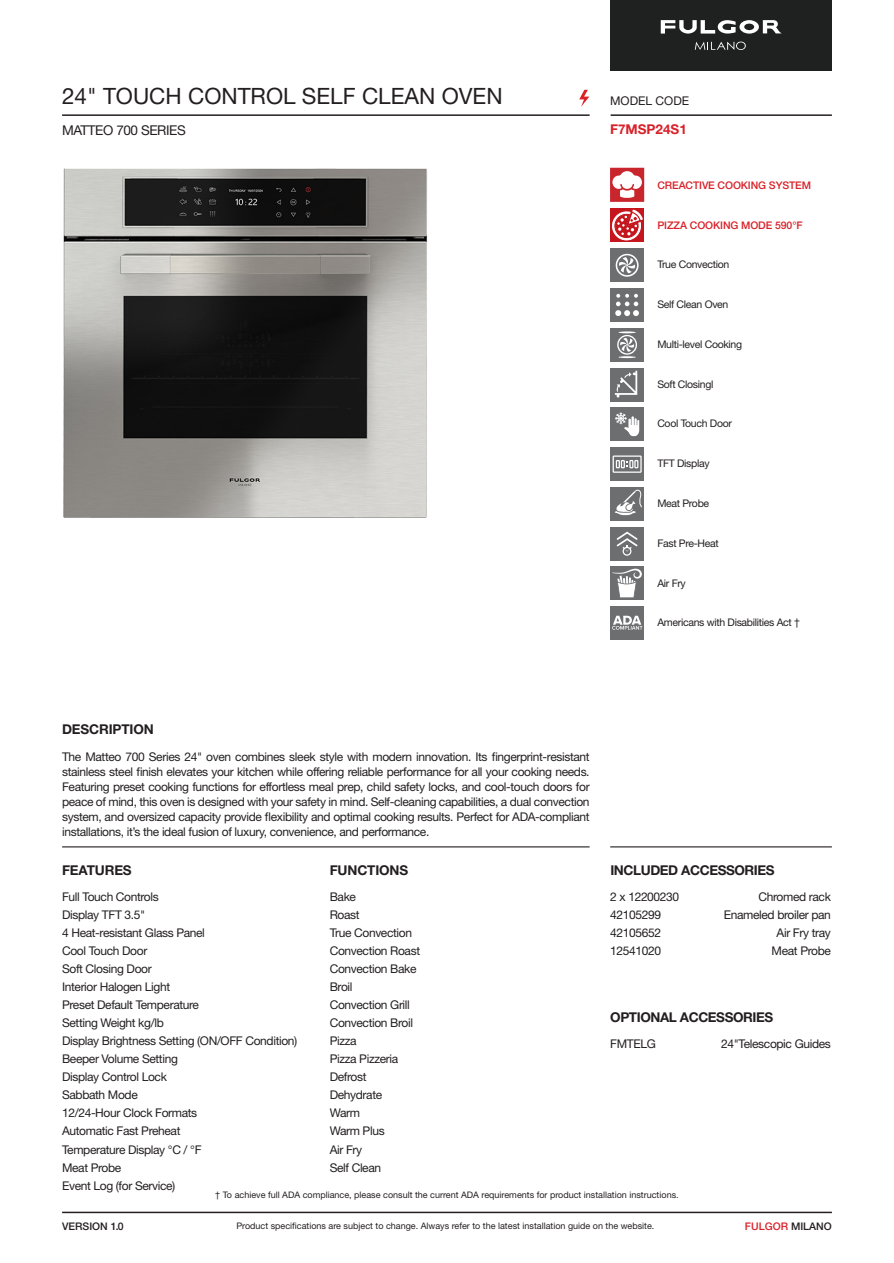
<style>
.page{position:relative;width:894px;height:1263px;background:#fff}
.page>*{position:absolute;margin:0;border:0;box-sizing:border-box;transform-origin:0 0}
.t1{font:22.5px "Helvetica Neue LT Std";color:#231f20}
.t2{font:700 13.5px "Helvetica Neue LT Std";letter-spacing:-.03em;color:#231f20}
.t3{font:700 13.5px "Helvetica Neue LT Std";letter-spacing:-.01em;color:#231f20}
.t4{font:13.5px "Helvetica Neue LT Std";letter-spacing:-.03em;color:#231f20}
.t5{font:700 13.5px "Helvetica Neue LT Std";color:#d92129}
.Spec_Section{font:12px/15px "Helvetica Neue LT Std";letter-spacing:-.03em;color:#231f20;text-align:justify}
.Accessory_Section{font:12px "Helvetica Neue LT Std";letter-spacing:-.03em;color:#231f20}
.Spec_Section-2{font:12px "Helvetica Neue LT Std";color:#231f20}
.Features_Section{font:10.5px "Helvetica Neue LT Std";letter-spacing:-.03em;color:#231f20}
.Features_Section-2{font:500 10.5px "Helvetica Neue LT Std";letter-spacing:-.01em;color:#d92129}
.t6{font:500 10.5px "Helvetica Neue LT Std";color:#231f20}
.t7{font:9px "Helvetica Neue LT Std";color:#231f20}
.s1{color:#231f20}
</style>
<div class="page">
<hr style="left:62px;top:1211px;width:769px;height:2px;background:#231f20">
<hr style="left:62px;top:114px;width:527px;height:2px;background:#231f20">
<hr style="left:610px;top:114px;width:221px;height:2px;background:#231f20">
<div style="left:610px;top:0;width:221px;height:70px;background:#1f2020"></div>
<svg style="left:660px;top:20px;width:121px;height:14px"></svg>
<svg style="left:694px;top:42px;width:51px;height:8px"></svg>
<hr style="left:62px;top:846px;width:527px;height:1px;background:#231f20">
<hr style="left:610px;top:846px;width:221px;height:1px;background:#231f20">
<img style="left:63px;top:168px;width:364px;height:350px">
<svg style="left:610px;top:208px;width:33px;height:34px"></svg>
<svg style="left:610px;top:209px;width:32px;height:31px"></svg>
<svg style="left:610px;top:168px;width:33px;height:34px"></svg>
<div style="left:610px;top:248px;width:33px;height:34px;background:#6d6e70"></div>
<svg style="left:615px;top:254px;width:23px;height:23px"></svg>
<div style="left:610px;top:368px;width:33px;height:33px;background:#6d6e70"></div>
<svg style="left:614px;top:371px;width:23px;height:26px"></svg>
<div style="left:610px;top:487px;width:33px;height:34px;background:#6d6e70"></div>
<svg style="left:614px;top:489px;width:28px;height:27px"></svg>
<div style="left:610px;top:288px;width:33px;height:34px;background:#6d6e70"></div>
<svg style="left:615px;top:294px;width:23px;height:22px"></svg>
<div style="left:610px;top:407px;width:33px;height:34px;background:#6d6e70"></div>
<svg style="left:615px;top:412px;width:24px;height:24px"></svg>
<div style="left:610px;top:527px;width:33px;height:33px;background:#6d6e70"></div>
<svg style="left:616px;top:531px;width:21px;height:25px"></svg>
<div style="left:610px;top:566px;width:33px;height:34px;background:#6d6e70"></div>
<svg style="left:612px;top:568px;width:30px;height:30px"></svg>
<div style="left:610px;top:328px;width:33px;height:34px;background:#6d6e70"></div>
<svg style="left:617px;top:331px;width:19px;height:27px"></svg>
<div style="left:610px;top:447px;width:33px;height:34px;background:#6d6e70"></div>
<div style="left:612px;top:455px;width:29px;height:18px;border:1px solid #fff"></div>
<svg style="left:615px;top:460px;width:23px;height:8px"></svg>
<div style="left:610px;top:606px;width:33px;height:34px;background:#6d6e70"></div>
<svg style="left:612px;top:616px;width:30px;height:13px"></svg>
<svg style="left:579px;top:90px;width:10px;height:17px"></svg>
<h1 class="t1" style="left:62px;top:83px;width:442px">24" TOUCH CONTROL SELF CLEAN OVEN</h1>
<p class="Spec_Section-2" style="left:610px;top:93px;width:80px">MODEL CODE</p>
<p class="t4" style="left:62px;top:122px;width:125px">MATTEO 700 SERIES</p>
<p class="t5" style="left:609px;top:121px;width:78px">F7MSP24S1</p>
<p class="Features_Section-2" style="left:657px;top:178px;width:155px">CREACTIVE COOKING SYSTEM</p>
<p class="Features_Section-2" style="left:657px;top:219px;width:147px">PIZZA COOKING MODE 590°F</p>
<p class="Features_Section" style="left:657px;top:258px;width:74px">True Convection</p>
<p class="Features_Section" style="left:657px;top:298px;width:73px">Self Clean Oven</p>
<p class="Features_Section" style="left:657px;top:338px;width:86px">Multi-level Cooking</p>
<p class="Features_Section" style="left:657px;top:378px;width:58px">Soft Closingl</p>
<p class="Features_Section" style="left:657px;top:417px;width:76px">Cool Touch Door</p>
<p class="Features_Section" style="left:657px;top:457px;width:54px">TFT Display</p>
<p class="Features_Section" style="left:657px;top:497px;width:53px">Meat Probe</p>
<p class="Features_Section" style="left:657px;top:537px;width:63px">Fast Pre-Heat</p>
<p class="Features_Section" style="left:657px;top:576px;width:30px">Air Fry</p>
<p class="t3" style="left:62px;top:721px;width:93px">DESCRIPTION</p>
<p class="Spec_Section" style="left:62px;top:749px;width:529px">The Matteo 700 Series 24" oven combines sleek style with modern innovation. Its fingerprint-resistant stainless steel finish elevates your kitchen while offering reliable performance for all your cooking needs.<br>Featuring preset cooking functions for effortless meal prep, child safety locks, and cool-touch doors for peace of mind, this oven is designed with your safety in mind. Self-cleaning capabilities, a dual convection system, and oversized capacity provide flexibility and optimal cooking results. Perfect for ADA-compliant installations, it’s the ideal fusion of luxury, convenience, and performance.</p>
<p class="Features_Section" style="left:657px;top:616px;width:144px">Americans with Disabilities Act †</p>
<p class="t3" style="left:62px;top:861px;width:71px">FEATURES</p>
<p class="t3" style="left:329px;top:861px;width:80px">FUNCTIONS</p>
<p class="t2" style="left:610px;top:861px;width:166px">INCLUDED ACCESSORIES</p>
<p class="Spec_Section" style="left:62px;top:889px;width:98px">Full Touch Controls</p>
<p class="Spec_Section" style="left:62px;top:907px;width:85px">Display TFT 3.5"</p>
<p class="Spec_Section" style="left:62px;top:925px;width:144px">4 Heat-resistant Glass Panel</p>
<p class="Spec_Section" style="left:62px;top:943px;width:87px">Cool Touch Door</p>
<p class="Spec_Section" style="left:62px;top:961px;width:91px">Soft Closing Door</p>
<p class="Spec_Section" style="left:62px;top:979px;width:109px">Interior Halogen Light</p>
<p class="Spec_Section" style="left:62px;top:997px;width:138px">Preset Default Temperature</p>
<p class="Spec_Section" style="left:62px;top:1015px;width:103px">Setting Weight kg/lb</p>
<p class="Spec_Section" style="left:62px;top:1033px;width:237px">Display Brightness Setting (ON/OFF Condition)</p>
<p class="Spec_Section" style="left:62px;top:1051px;width:117px">Beeper Volume Setting</p>
<p class="Spec_Section" style="left:62px;top:1069px;width:106px">Display Control Lock</p>
<p class="Spec_Section" style="left:62px;top:1087px;width:77px">Sabbath Mode</p>
<p class="Spec_Section" style="left:62px;top:1105px;width:137px">12/24-Hour Clock Formats</p>
<p class="Spec_Section" style="left:62px;top:1123px;width:120px">Automatic Fast Preheat</p>
<p class="Spec_Section" style="left:62px;top:1141px;width:141px">Temperature Display °C / °F</p>
<p class="Spec_Section" style="left:62px;top:1159px;width:61px">Meat Probe</p>
<p class="Spec_Section" style="left:62px;top:1177px;width:115px">Event Log (for Service)</p>
<p class="Accessory_Section" style="left:610px;top:890px;width:70px">2 x 12200230</p>
<p class="Accessory_Section" style="left:758px;top:890px;width:74px">Chromed rack</p>
<p class="Accessory_Section" style="left:610px;top:908px;width:52px">42105299</p>
<p class="Accessory_Section" style="left:723px;top:908px;width:108px">Enameled broiler pan</p>
<p class="Accessory_Section" style="left:610px;top:926px;width:52px">42105652</p>
<p class="Accessory_Section" style="left:776px;top:926px;width:56px">Air Fry tray</p>
<p class="Accessory_Section" style="left:610px;top:944px;width:52px">12541020</p>
<p class="Accessory_Section" style="left:771px;top:944px;width:61px">Meat Probe</p>
<p class="Spec_Section" style="left:329px;top:889px;width:28px">Bake</p>
<p class="Spec_Section" style="left:329px;top:907px;width:31px">Roast</p>
<p class="Spec_Section" style="left:329px;top:925px;width:84px">True Convection</p>
<p class="Spec_Section" style="left:329px;top:943px;width:92px">Convection Roast</p>
<p class="Spec_Section" style="left:329px;top:961px;width:88px">Convection Bake</p>
<p class="Spec_Section" style="left:329px;top:979px;width:24px">Broil</p>
<p class="Spec_Section" style="left:329px;top:997px;width:82px">Convection Grill</p>
<p class="Spec_Section" style="left:329px;top:1015px;width:85px">Convection Broil</p>
<p class="Spec_Section" style="left:329px;top:1033px;width:28px">Pizza</p>
<p class="Spec_Section" style="left:329px;top:1051px;width:70px">Pizza Pizzeria</p>
<p class="Spec_Section" style="left:329px;top:1069px;width:38px">Defrost</p>
<p class="Spec_Section" style="left:329px;top:1087px;width:54px">Dehydrate</p>
<p class="Spec_Section" style="left:329px;top:1105px;width:32px">Warm</p>
<p class="Spec_Section" style="left:329px;top:1123px;width:56px">Warm Plus</p>
<p class="Spec_Section" style="left:329px;top:1141px;width:34px">Air Fry</p>
<p class="Spec_Section" style="left:329px;top:1159px;width:53px">Self Clean</p>
<p class="t2" style="left:610px;top:1008px;width:164px">OPTIONAL ACCESSORIES</p>
<p class="Accessory_Section" style="left:610px;top:1037px;width:47px">FMTELG</p>
<p class="Accessory_Section" style="left:721px;top:1037px;width:111px">24"Telescopic Guides</p>
<p class="t7" style="left:215px;top:1189px;width:464px">† To achieve full ADA compliance, please consult the current ADA requirements for product installation instructions.</p>
<p class="t6" style="left:62px;top:1220px;width:63px">VERSION 1.0</p>
<p class="t7" style="left:236px;top:1220px;width:419px">Product specifications are subject to change. Always refer to the latest installation guide on the website.</p>
<p class="Features_Section-2" style="left:744px;top:1220px;width:88px">FULGOR <span class="s1">MILANO</span></p>
</div>
